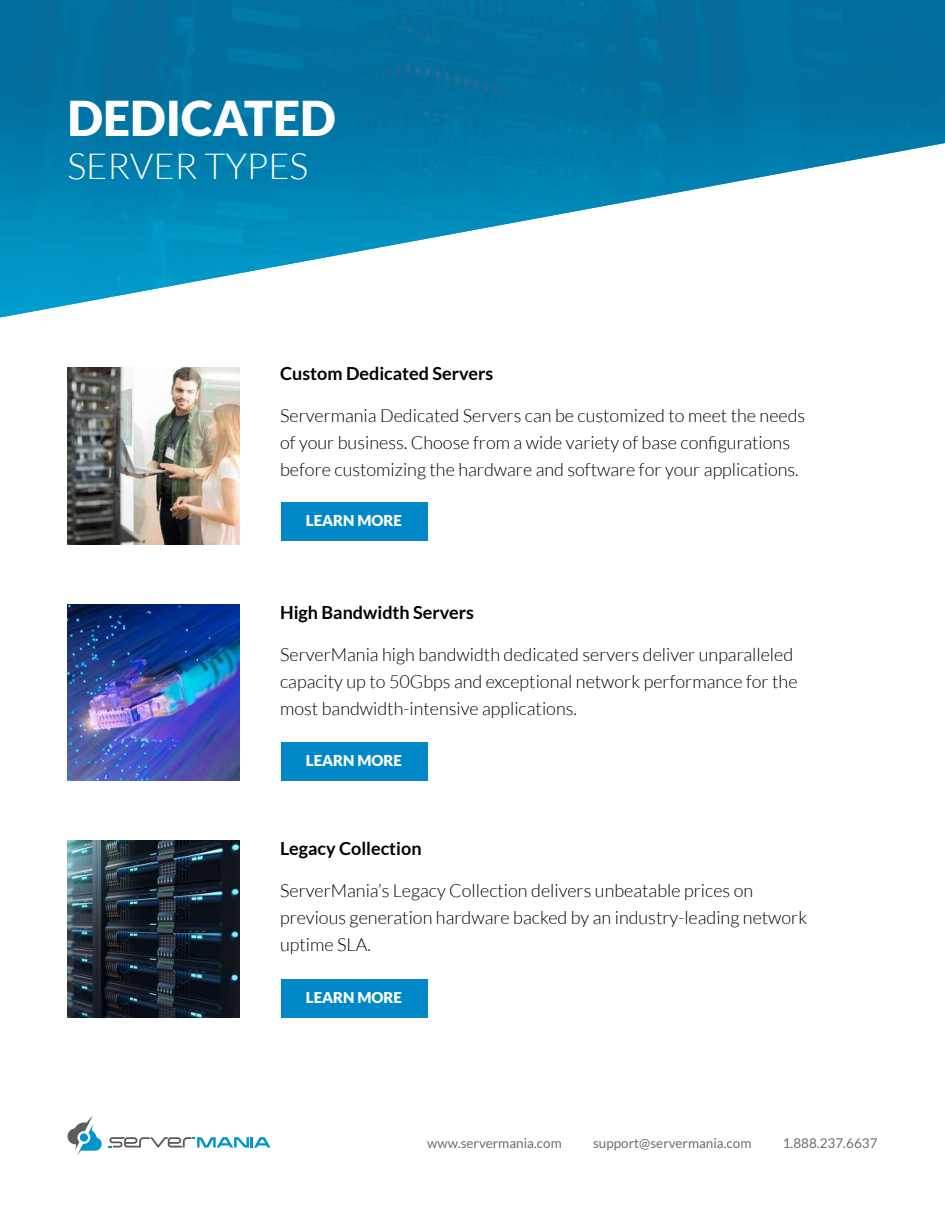
<style>
.page{position:relative;width:945px;height:1215px;background:#fff}
.page>*{position:absolute;margin:0;border:0;box-sizing:border-box;transform-origin:0 0}
.t1{font:900 48px "Lato";color:#fefefe}
.t2{font:300 36px "Lato";color:#fefefe}
.t3{font:300 18px/27px "Lato";color:#000}
.t4{font:700 18px "Lato";color:#000}
.t5{font:900 15px "Lato";color:#fff}
.t6{font:13.5px "Lato";color:#6d6e71}
</style>
<div class="page">
<svg style="left:109px;top:1137px;width:162px;height:11px"></svg>
<svg style="left:67px;top:1116px;width:35px;height:39px"></svg>
<img style="left:0;top:0;width:945px;height:317px">
<img style="left:68px;top:368px;width:172px;height:176px">
<img style="left:68px;top:604px;width:172px;height:177px">
<img style="left:68px;top:841px;width:172px;height:176px">
<div style="left:281px;top:502px;width:146px;height:39px;background:#0088c7"></div>
<div style="left:281px;top:742px;width:146px;height:39px;background:#0088c7"></div>
<div style="left:281px;top:979px;width:146px;height:38px;background:#0088c7"></div>
<h1 class="t1" style="left:68px;top:90px;width:270px">DEDICATED</h1>
<h2 class="t2" style="left:68px;top:147px;width:242px">SERVER TYPES</h2>
<p class="t4" style="left:280px;top:363px;width:215px">Custom Dedicated Servers</p>
<p class="t3" style="left:280px;top:402px;width:527px">Servermania Dedicated Servers can be customized to meet the needs of your business. Choose from a wide variety of base configurations before customizing the hardware and software for your applications.</p>
<p class="t5" style="left:306px;top:512px;width:98px">LEARN MORE</p>
<p class="t4" style="left:280px;top:602px;width:195px">High Bandwidth Servers</p>
<p class="t3" style="left:280px;top:641px;width:519px">ServerMania high bandwidth dedicated servers deliver unparalleled capacity up to 50Gbps and exceptional network performance for the most bandwidth-intensive applications.</p>
<p class="t5" style="left:306px;top:752px;width:98px">LEARN MORE</p>
<p class="t4" style="left:280px;top:838px;width:143px">Legacy Collection</p>
<p class="t3" style="left:280px;top:877px;width:529px">ServerMania’s Legacy Collection delivers unbeatable prices on previous generation hardware backed by an industry-leading network uptime SLA.</p>
<p class="t5" style="left:306px;top:989px;width:98px">LEARN MORE</p>
<p class="t6" style="left:427px;top:1135px;width:136px">www.servermania.com</p>
<p class="t6" style="left:593px;top:1135px;width:160px">support@servermania.com</p>
<p class="t6" style="left:783px;top:1135px;width:96px">1.888.237.6637</p>
</div>
